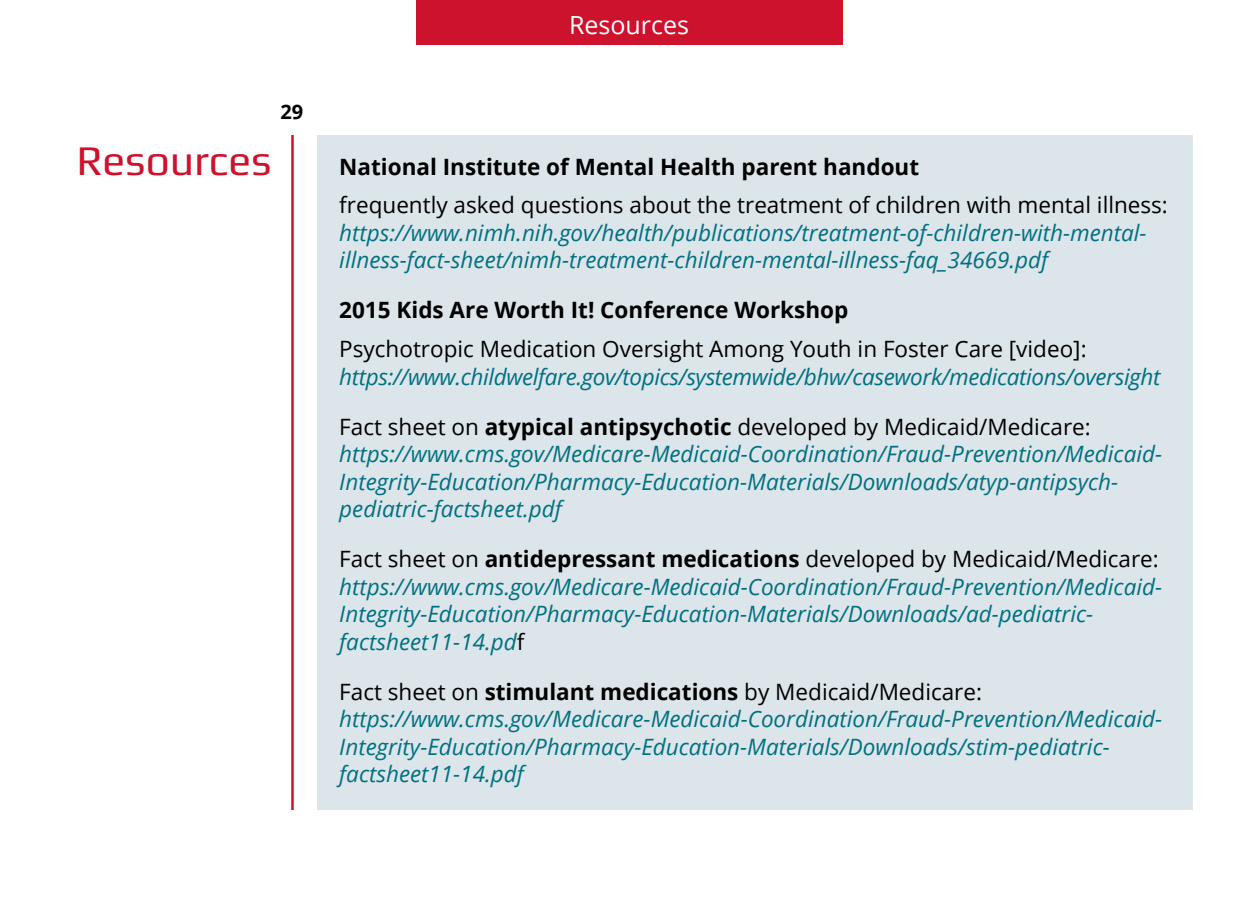
<style>
.page{position:relative;width:1260px;height:900px;background:#fff}
.page>*{position:absolute;margin:0;border:0;box-sizing:border-box;transform-origin:0 0}
.t1{font:42.5px "Play";color:#cd122d}
.t2{font:25px "Open Sans";color:#fff}
.t3{font:italic 22.5px/27.5px "Open Sans";color:#007081}
.t4{font:22.5px "Open Sans";color:#000}
.t5{font:700 22.5px "Open Sans";color:#000}
.t6{font:700 20px "Open Sans";color:#000}
.s1{font-style:normal;color:#000}
.s2{font-weight:700;font-style:normal;color:#000}
</style>
<div class="page">
<div style="left:317px;top:135px;width:875px;height:675px;background:#dce5e9"></div>
<div style="left:416px;top:0;width:426px;height:44px;background:#cd122d"></div>
<hr style="left:291px;top:135px;width:3px;height:675px;background:#cd122d">
<h1 class="t1" style="left:77px;top:135px;width:197px">Resources</h1>
<p class="t6" style="left:280px;top:98px;width:24px">29</p>
<p class="t2" style="left:569px;top:8px;width:121px">Resources</p>
<p class="t5" style="left:339px;top:151px;width:581px">National Institute of Mental Health parent handout</p>
<p class="t4" style="left:339px;top:190px;width:830px">frequently asked questions about the treatment of children with mental illness:</p>
<p class="t3" style="left:339px;top:218px;width:809px">https://www.nimh.nih.gov/health/publications/treatment-of-children-with-mental&shy;illness-fact-sheet/nimh-treatment-children-mental-illness-faq_34669.pdf</p>
<p class="t5" style="left:339px;top:294px;width:511px">2015 Kids Are Worth It! Conference Workshop</p>
<p class="t4" style="left:339px;top:334px;width:749px">Psychotropic Medication Oversight Among Youth in Foster Care [video]:</p>
<p class="t3" style="left:339px;top:362px;width:823px">https://www.childwelfare.gov/topics/systemwide/bhw/casework/medications/oversight</p>
<p class="t3" style="left:339px;top:412px;width:824px"><span class="s1">Fact sheet on</span> <span class="s2">atypical antipsychotic</span> <span class="s1">developed by Medicaid/Medicare: </span>https://www.cms.gov/Medicare-Medicaid-Coordination/Fraud-Prevention/Medicaid-Integrity-Education/Pharmacy-Education-Materials/Downloads/atyp-antipsych&shy;pediatric-factsheet.pdf</p>
<p class="t3" style="left:339px;top:545px;width:824px"><span class="s1">Fact sheet on</span> <span class="s2">antidepressant medications</span> <span class="s1">developed by Medicaid/Medicare: </span>https://www.cms.gov/Medicare-Medicaid-Coordination/Fraud-Prevention/Medicaid-Integrity-Education/Pharmacy-Education-Materials/Downloads/ad-pediatric&shy;factsheet11-14.pd<span class="s1">f</span></p>
<p class="t3" style="left:339px;top:677px;width:824px"><span class="s1">Fact sheet on</span> <span class="s2">stimulant medications</span> <span class="s1">by Medicaid/Medicare: </span>https://www.cms.gov/Medicare-Medicaid-Coordination/Fraud-Prevention/Medicaid-Integrity-Education/Pharmacy-Education-Materials/Downloads/stim-pediatric&shy;factsheet11-14.pdf</p>
</div>
